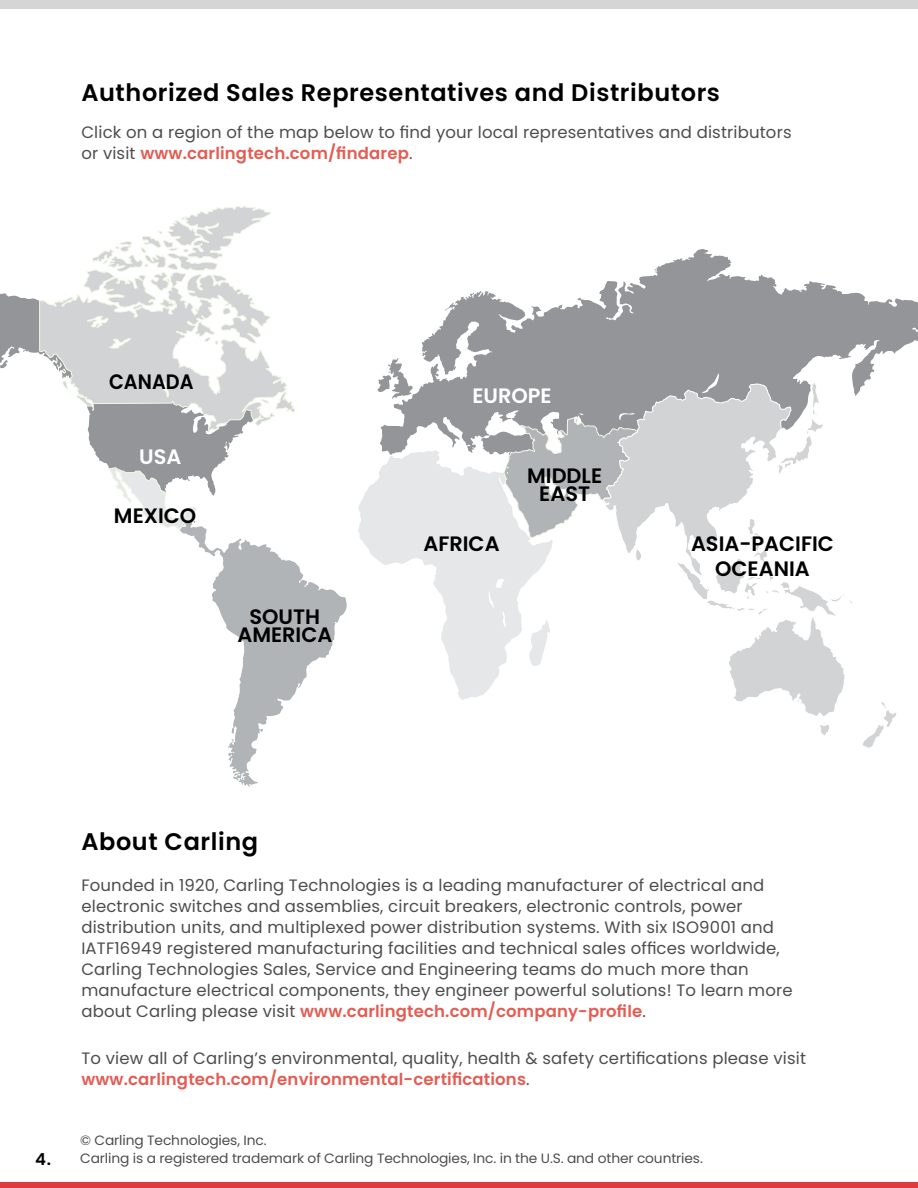
<style>
.page{position:relative;width:918px;height:1188px;background:#fff}
.page>*{position:absolute;margin:0;border:0;box-sizing:border-box;transform-origin:0 0}
.t1{font:600 24px "Poppins";letter-spacing:.025em;color:#000}
.t2{font:600 20.85px/18.5px "Poppins";color:#000;text-align:center}
.t3{font:600 20.85px "Poppins";color:#fff}
.t4{font:600 20.85px "Poppins";color:#000;scale:.93 1}
.t5{font:16.5px/21px "Poppins";letter-spacing:.01em;color:#4d4d4f}
.t6{font:600 16.5px "Poppins";color:#000}
.t7{font:13.5px/18px "Poppins";letter-spacing:-.01em;color:#4d4d4f}
.s1{font-weight:600;color:#e45c52}
</style>
<div class="page">
<div style="left:0;top:1182px;width:918px;height:6px;background:#e03a3e"></div>
<div style="left:0;top:0;width:918px;height:9px;background:#d6d5d5"></div>
<svg style="left:358px;top:455px;width:123px;height:245px;fill:#e6e7e8"></svg>
<svg style="left:182px;top:526px;width:165px;height:261px"></svg>
<svg style="left:0;top:293px;width:243px;height:203px"></svg>
<svg style="left:108px;top:468px;width:89px;height:64px"></svg>
<svg style="left:379px;top:249px;width:539px;height:206px;fill:#939598"></svg>
<svg style="left:39px;top:206px;width:256px;height:226px"></svg>
<svg style="left:481px;top:380px;width:418px;height:368px"></svg>
<h1 class="t1" style="left:81px;top:78px;width:640px">Authorized Sales Representatives and Distributors</h1>
<p class="t5" style="left:81px;top:121px;width:712px">Click on a region of the map below to find your local representatives and distributors or visit <span class="s1">www.carlingtech.com/findarep</span>.</p>
<p class="t4" style="left:109px;top:370px;width:92px">CANADA</p>
<p class="t3" style="left:139px;top:445px;width:44px">USA</p>
<p class="t2" style="left:114px;top:507px;width:84px">MEXICO</p>
<p class="t2" style="left:237px;top:607px;width:96px">SOUTH<br>AMERICA</p>
<p class="t3" style="left:472px;top:384px;width:81px">EUROPE</p>
<p class="t2" style="left:423px;top:534px;width:78px">AFRICA</p>
<p class="t2" style="left:527px;top:467px;width:77px">MIDDLE<br>EAST</p>
<p class="t2" style="left:691px;top:531px;width:144px;line-height:25px">ASIA-PACIFIC<br>OCEANIA</p>
<p class="t6" style="left:35px;top:1149px;width:18px">4.</p>
<h1 class="t1" style="left:81px;top:828px;width:178px">About Carling</h1>
<p class="t5" style="left:81px;top:875px;width:713px">Founded in 1920, Carling Technologies is a leading manufacturer of electrical and electronic switches and assemblies, circuit breakers, electronic controls, power distribution units, and multiplexed power distribution systems. With six ISO9001 and IATF16949 registered manufacturing facilities and technical sales offices worldwide, Carling Technologies Sales, Service and Engineering teams do much more than manufacture electrical components, they engineer powerful solutions! To learn more about Carling please visit <span class="s1">www.carlingtech.com/company-profile</span>.</p>
<p class="t5" style="left:81px;top:1048px;width:726px">To view all of Carling’s environmental, quality, health &amp; safety certifications please visit <span class="s1">www.carlingtech.com/environmental-certifications</span>.</p>
<p class="t7" style="left:80px;top:1132px;width:624px">© Carling Technologies, Inc.<br>Carling is a registered trademark of Carling Technologies, Inc. in the U.S. and other countries.</p>
</div>
